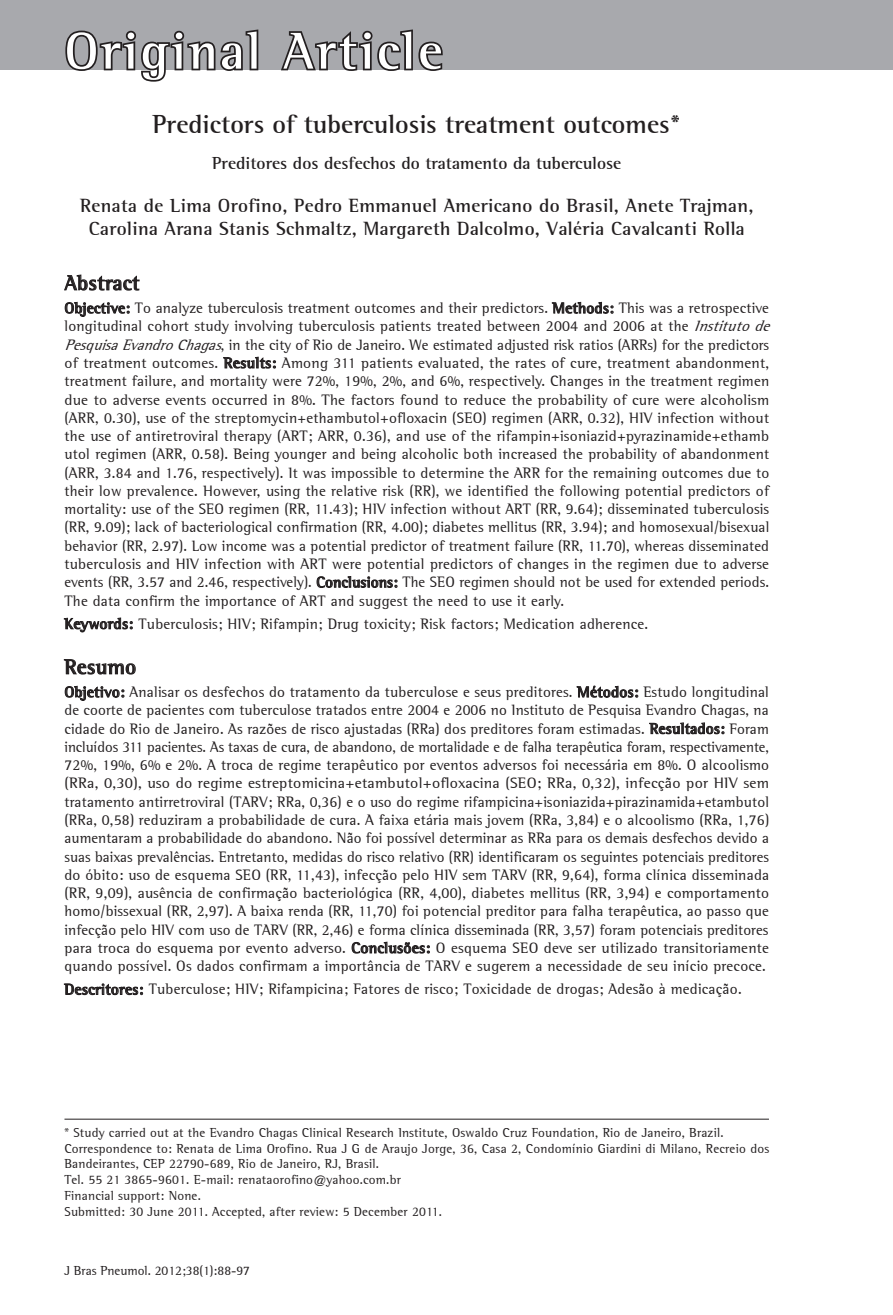
<style>
.page{position:relative;width:893px;height:1315px;background:#fff}
.page>*{position:absolute;margin:0;border:0;box-sizing:border-box;transform-origin:0 0}
.t1{font:700 52.5px "Libre Semi Serif S Si";letter-spacing:.05em;color:#fff}
.Título___1o_idioma{font:700 26.25px "Libre Semi Serif S Si";color:#231f20}
.Resumo___título{font:700 21px "Libre Semi Serif S Si";letter-spacing:.015em;color:#231f20}
.Abstract___título{font:700 21px "Libre Semi Serif S Si";letter-spacing:.015em;color:#231f20}
.Autores{font:700 19.25px/23.1px "Libre Semi Serif S Si";letter-spacing:.015em;color:#231f20;text-align:center}
.Título___2o_idioma{font:700 17.5px "Libre Semi Serif S Si";color:#231f20}
.Resumo{font:15.22px/18.2px "Libre Semi Serif S Si";letter-spacing:.015em;color:#231f20}
.Abstract{font:15.22px/18.2px "Libre Semi Serif S Si";letter-spacing:.015em;color:#231f20;text-align:justify}
.Keywords{font:15.22px "Libre Semi Serif S Si";letter-spacing:.015em;color:#231f20}
.Palavras-chave{font:15.22px "Libre Semi Serif S Si";letter-spacing:.015em;color:#231f20}
.Endereço{font:13.12px/15.8px "Libre Semi Serif S Si";letter-spacing:.015em;color:#231f20}
.rodapé{font:13.12px "Libre Semi Serif S Si";color:#231f20}
.s1{font-weight:700}
.s2{font-style:italic}
</style>
<div class="page">
<div style="left:0;top:0;width:893px;height:70px;background:#a8a9ad"></div>
<svg style="left:65px;top:275px;width:74px;height:15px"></svg>
<svg style="left:65px;top:302px;width:64px;height:14px"></svg>
<svg style="left:552px;top:302px;width:61px;height:11px"></svg>
<svg style="left:223px;top:357px;width:53px;height:11px"></svg>
<svg style="left:317px;top:576px;width:80px;height:11px"></svg>
<svg style="left:64px;top:618px;width:69px;height:14px"></svg>
<svg style="left:64px;top:659px;width:71px;height:15px"></svg>
<svg style="left:65px;top:686px;width:59px;height:14px"></svg>
<svg style="left:577px;top:685px;width:61px;height:12px"></svg>
<svg style="left:649px;top:722px;width:75px;height:12px"></svg>
<svg style="left:352px;top:942px;width:78px;height:11px"></svg>
<svg style="left:64px;top:984px;width:79px;height:10px"></svg>
<hr style="left:64px;top:1118px;width:705px;height:1px;background:#231f20">
<svg style="left:65px;top:29px;width:194px;height:53px"></svg>
<svg style="left:281px;top:29px;width:162px;height:42px"></svg>
<h1 class="t1" style="left:64px;top:19px;width:380px">Original Article</h1>
<p class="Título___1o_idioma" style="left:152px;top:108px;width:530px">Predictors of tuberculosis treatment outcomes*</p>
<p class="Título___2o_idioma" style="left:212px;top:152px;width:411px">Preditores dos desfechos do tratamento da tuberculose</p>
<p class="Autores" style="left:80px;top:194px;width:675px">Renata de Lima Orofino, Pedro Emmanuel Americano do Brasil, Anete Trajman,<br>Carolina Arana Stanis Schmaltz, Margareth Dalcolmo, Valéria Cavalcanti Rolla</p>
<p class="Resumo___título" style="left:64px;top:270px;width:76px">Abstract</p>
<p class="Resumo" style="left:64px;top:299px;width:712px"><span class="s1">Objective:</span> To analyze tuberculosis treatment outcomes and their predictors. <span class="s1">Methods:</span> This was a retrospective longitudinal cohort study involving tuberculosis patients treated between 2004 and 2006 at the <span class="s2">Institutode PesquisaEvandroChagas</span>, in the city of Rio de Janeiro. We estimated adjusted risk ratios (ARRs) for the predictors of treatment outcomes. <span class="s1">Results:</span> Among 311 patients evaluated, the rates of cure, treatment abandonment, treatment failure, and mortality were 72%, 19%, 2%, and 6%, respectively. Changes in the treatment regimen due to adverse events occurred in 8%. The factors found to reduce the probability of cure were alcoholism (ARR, 0.30), use of the streptomycin+ethambutol+ofloxacin (SEO) regimen (ARR, 0.32), HIV infection without the use of antiretroviral therapy (ART; ARR, 0.36), and use of the rifampin+isoniazid+pyrazinamide+ethamb utol regimen (ARR, 0.58). Being younger and being alcoholic both increased the probability of abandonment (ARR, 3.84 and 1.76, respectively). It was impossible to determine the ARR for the remaining outcomes due to their low prevalence. However, using the relative risk (RR), we identified the following potential predictors of mortality: use of the SEO regimen (RR, 11.43); HIV infection without ART (RR, 9.64); disseminated tuberculosis (RR, 9.09); lack of bacteriological confirmation (RR, 4.00); diabetes mellitus (RR, 3.94); and homosexual/bisexual behavior (RR, 2.97). Low income was a potential predictor of treatment failure (RR, 11.70), whereas disseminated tuberculosis and HIV infection with ART were potential predictors of changes in the regimen due to adverse events (RR, 3.57 and 2.46, respectively). <span class="s1">Conclusions:</span> The SEO regimen should not be used for extended periods.<br>The data confirm the importance of ART and suggest the need to use it early.</p>
<p class="Palavras-chave" style="left:64px;top:614px;width:585px"><span class="s1">Keywords:</span> Tuberculosis; HIV; Rifampin; Drug toxicity; Risk factors; Medication adherence.</p>
<p class="Abstract___título" style="left:64px;top:654px;width:73px">Resumo</p>
<p class="Abstract" style="left:64px;top:683px;width:706px"><span class="s1">Objetivo:</span> Analisar os desfechos do tratamento da tuberculose e seus preditores. <span class="s1">Métodos:</span> Estudo longitudinal de coorte de pacientes com tuberculose tratados entre 2004 e 2006 no Instituto de Pesquisa Evandro Chagas, na cidade do Rio de Janeiro. As razões de risco ajustadas (RRa) dos preditores foram estimadas. <span class="s1">Resultados:</span> Foram incluídos 311 pacientes. As taxas de cura, de abandono, de mortalidade e de falha terapêutica foram, respectivamente, 72%, 19%, 6% e 2%. A troca de regime terapêutico por eventos adversos foi necessária em 8%. O alcoolismo (RRa, 0,30), uso do regime estreptomicina+etambutol+ofloxacina (SEO; RRa, 0,32), infecção por HIV sem tratamento antirretroviral (TARV; RRa, 0,36) e o uso do regime rifampicina+isoniazida+pirazinamida+etambutol (RRa, 0,58) reduziram a probabilidade de cura. A faixa etária mais jovem (RRa, 3,84) e o alcoolismo (RRa, 1,76) aumentaram a probabilidade do abandono. Não foi possível determinar as RRa para os demais desfechos devido a suas baixas prevalências. Entretanto, medidas do risco relativo (RR) identificaram os seguintes potenciais preditores do óbito: uso de esquema SEO (RR, 11,43), infecção pelo HIV sem TARV (RR, 9,64), forma clínica disseminada (RR, 9,09), ausência de confirmação bacteriológica (RR, 4,00), diabetes mellitus (RR, 3,94) e comportamento homo/bissexual (RR, 2,97). A baixa renda (RR, 11,70) foi potencial preditor para falha terapêutica, ao passo que infecção pelo HIV com uso de TARV (RR, 2,46) e forma clínica disseminada (RR, 3,57) foram potenciais preditores para troca do esquema por evento adverso. <span class="s1">Conclusões:</span> O esquema SEO deve ser utilizado transitoriamente quando possível. Os dados confirmam a importância de TARV e sugerem a necessidade de seu início precoce.</p>
<p class="Keywords" style="left:64px;top:980px;width:679px"><span class="s1">Descritores:</span> Tuberculose; HIV; Rifampicina; Fatores de risco; Toxicidade de drogas; Adesão à medicação.</p>
<p class="Endereço" style="left:64px;top:1124px;width:661px">* Study carried out at the Evandro Chagas Clinical Research Institute, Oswaldo Cruz Foundation, Rio de Janeiro, Brazil.</p>
<p class="Endereço" style="left:64px;top:1140px;width:706px">Correspondence to: Renata de Lima Orofino. Rua J G de Araujo Jorge, 36, Casa 2, Condomínio Giardini di Milano, Recreio dos<br>Bandeirantes, CEP 22790-689, Rio de Janeiro, RJ, Brasil.</p>
<p class="Endereço" style="left:64px;top:1171px;width:338px">Tel. 55 21 3865-9601. E-mail: renataorofino@yahoo.com.br</p>
<p class="Endereço" style="left:64px;top:1187px;width:138px">Financial support: None.</p>
<p class="Endereço" style="left:64px;top:1203px;width:379px">Submitted: 30 June 2011. Accepted, after review: 5 December 2011.</p>
<p class="rodapé" style="left:64px;top:1263px;width:187px">J Bras Pneumol. 2012;38(1):88-97</p>
</div>
